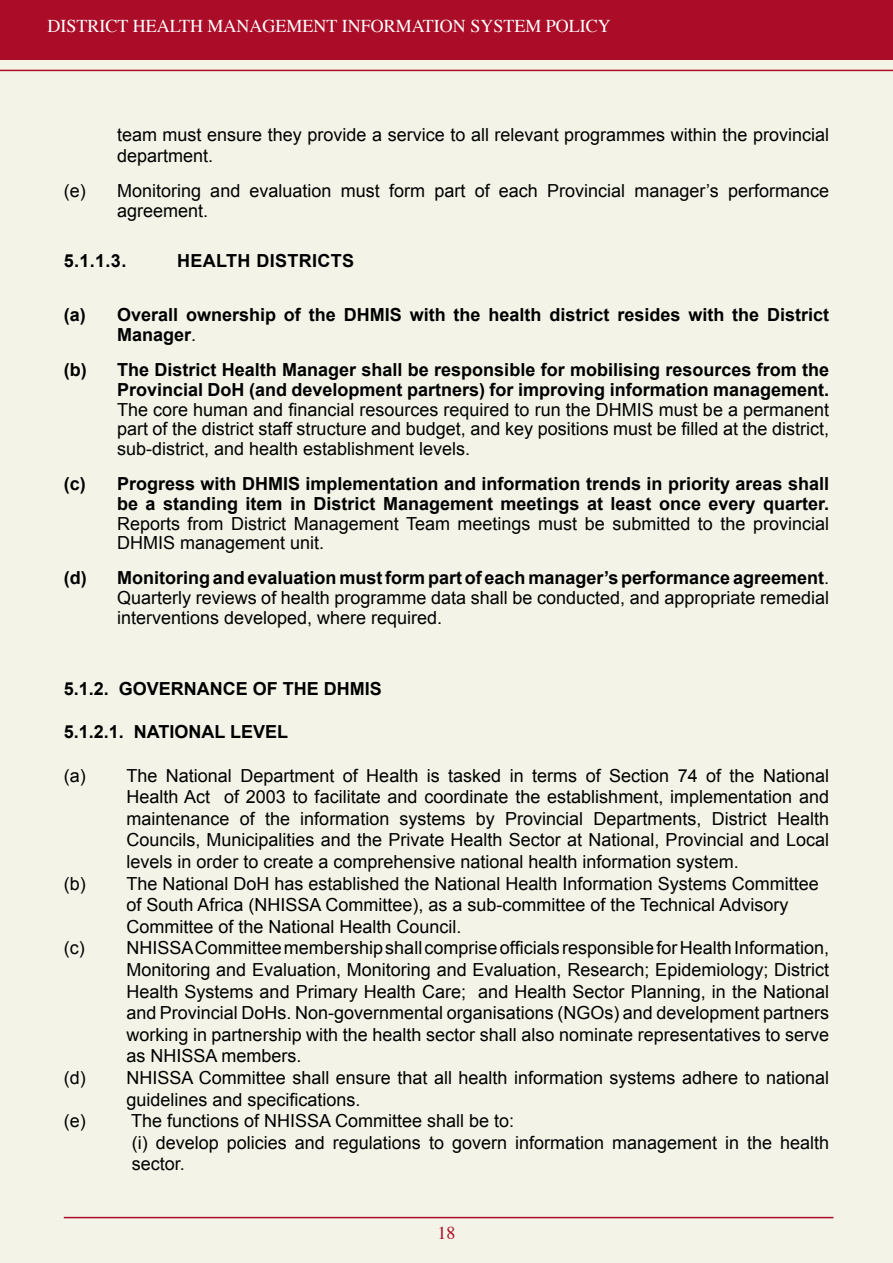
<style>
.page{position:relative;width:893px;height:1263px;background:#f3f4e7}
.page>*{position:absolute;margin:0;border:0;box-sizing:border-box;transform-origin:0 0}
.t1{font:18px/19.8px "Arial";color:#000}
.t2{font:700 18px/19.8px "Arial";color:#000;text-align:right}
.t3{font:18px "Times";color:#fff}
.t4{font:18px "Times";color:#ab0c27}
.s1{font-weight:400}
.s2{font-weight:700}
</style>
<div class="page">
<div style="left:0;top:0;width:893px;height:60px;background:#ab0c27"></div>
<hr style="left:0;top:70px;width:893px;height:1px;background:#ab0c27">
<hr style="left:64px;top:1217px;width:769px;height:1px;background:#ab0c27">
<p class="t3" style="left:48px;top:9px;width:565px">DISTRICT HEALTH MANAGEMENT INFORMATION SYSTEM POLICY</p>
<p class="t1" style="left:117px;top:124px;width:714px;line-height:21.6px">team must ensure they provide a service to all relevant programmes within the provincial department.</p>
<p class="t1" style="left:117px;top:181px;width:714px;text-indent:-53px">(e) Monitoring and evaluation must form part of each Provincial manager’s performance agreement.</p>
<p class="t2" style="left:64px;top:251px;width:64px">5.1.1.3.</p>
<p class="t2" style="left:177px;top:251px;width:26px">Health</p>
<p class="t2" style="left:256px;top:251px;width:25px">Districts</p>
<p class="t2" style="left:117px;top:306px;width:714px;text-align:left;text-indent:-53px">(a) Overall ownership of the DHMIS with the health district resides with the District<br>Manager<span class="s1">.</span></p>
<p class="t2" style="left:64px;top:360px;width:767px">(b) The District Health Manager shall be responsible for mobilising resources from the<br>Provincial DoH (and development partners) for improving information management.</p>
<p class="t1" style="left:117px;top:399px;width:714px;text-align:justify">The core human and financial resources required to run the DHMIS must be a permanent part of the district staff structure and budget, and key positions must be filled at the district, sub-district, and health establishment levels.</p>
<p class="t2" style="left:64px;top:474px;width:767px">(c) Progress with DHMIS implementation and information trends in priority areas shall be a standing item in District Management meetings at least once every quarter.</p>
<p class="t1" style="left:117px;top:513px;width:714px">Reports from District Management Team meetings must be submitted to the provincial<br>DHMIS management unit.</p>
<p class="t1" style="left:117px;top:568px;width:714px;text-align:justify;text-indent:-53px"><span class="s2">(d) Monitoring and evaluation must form part of each manager’s performance agreement</span>.<br>Quarterly reviews of health programme data shall be conducted, and appropriate remedial interventions developed, where required.</p>
<p class="t2" style="left:64px;top:679px;width:320px">5.1.2. GOVERNANCE OF THE DHMIS</p>
<p class="t2" style="left:64px;top:723px;width:226px">5.1.2.1. NATIONAL LEVEL</p>
<p class="t1" style="left:64px;top:765px;width:767px">(a) The National Department of Health is tasked in terms of Section 74 of the National</p>
<p class="t1" style="left:126px;top:787px;width:704px">Health Act of 2003 to facilitate and coordinate the establishment, implementation and</p>
<p class="t1" style="left:126px;top:809px;width:704px">maintenance of the information systems by Provincial Departments, District Health</p>
<p class="t1" style="left:126px;top:830px;width:704px">Councils, Municipalities and the Private Health Sector at National, Provincial and Local</p>
<p class="t1" style="left:126px;top:852px;width:614px">levels in order to create a comprehensive national health information system.</p>
<p class="t1" style="left:64px;top:873px;width:756px">(b) The National DoH has established the National Health Information Systems Committee</p>
<p class="t1" style="left:126px;top:895px;width:663px">of South Africa (NHISSA Committee), as a sub-committee of the Technical Advisory</p>
<p class="t1" style="left:126px;top:917px;width:337px">Committee of the National Health Council.</p>
<p class="t1" style="left:64px;top:938px;width:767px">(c) NHISSA Committee membership shall comprise officials responsible for Health Information,</p>
<p class="t1" style="left:126px;top:960px;width:704px">Monitoring and Evaluation, Monitoring and Evaluation, Research; Epidemiology; District</p>
<p class="t1" style="left:126px;top:981px;width:704px">Health Systems and Primary Health Care; and Health Sector Planning, in the National</p>
<p class="t1" style="left:126px;top:1003px;width:704px">and Provincial DoHs. Non-governmental organisations (NGOs) and development partners</p>
<p class="t1" style="left:126px;top:1025px;width:704px">working in partnership with the health sector shall also nominate representatives to serve</p>
<p class="t1" style="left:126px;top:1046px;width:177px">as NHISSA members.</p>
<p class="t1" style="left:64px;top:1068px;width:767px">(d) NHISSA Committee shall ensure that all health information systems adhere to national</p>
<p class="t1" style="left:126px;top:1089px;width:236px">guidelines and specifications.</p>
<p class="t1" style="left:64px;top:1111px;width:23px">(e)</p>
<p class="t1" style="left:131px;top:1110px;width:700px;line-height:21.6px">The functions of NHISSA Committee shall be to:<br>(i) develop policies and regulations to govern information management in the health sector.</p>
<p class="t4" style="left:437px;top:1216px;width:19px">18</p>
</div>
